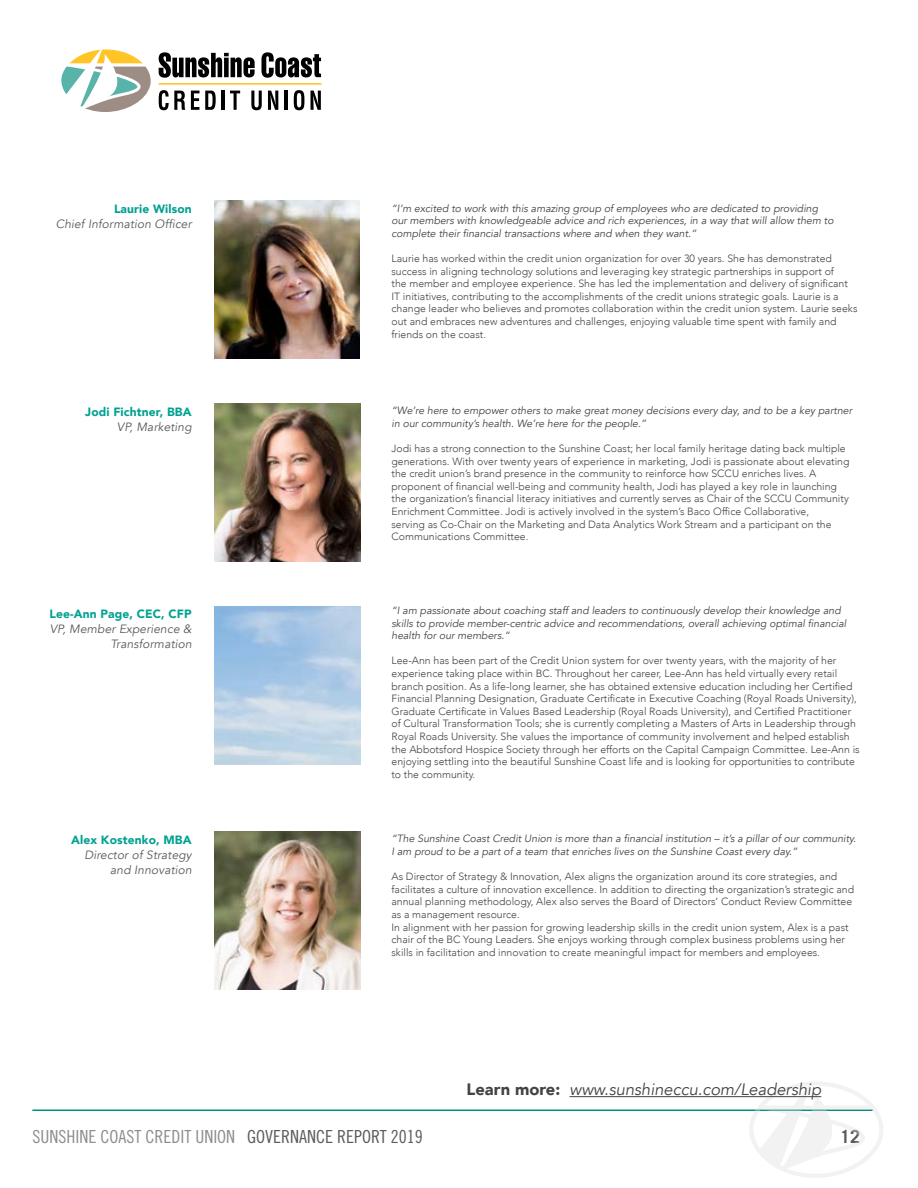
<style>
.page{position:relative;width:918px;height:1188px;background:#fff}
.page>*{position:absolute;margin:0;border:0;box-sizing:border-box;transform-origin:0 0}
.t1{font:18px "Trade Gothic LT Std Cn 18";color:#8b8e90}
.t2{font:700 18px "Trade Gothic LT Std";color:#58595b}
.t3{font:italic 16.5px "Avenir";color:#434345}
.t4{font:italic 12px/15px "Avenir";letter-spacing:.01em;color:#58595b;text-align:right}
.t5{font:900 12px "Avenir";letter-spacing:.01em;color:#00a191}
.t6{font:300 10.5px/12.6px "Avenir";color:#434345}
.t7{font:italic 10.5px/12.6px "Avenir";color:#434345}
.s1{font-weight:900;font-style:normal}
.s2{color:#5a5b5d}
</style>
<div class="page">
<hr style="left:32px;top:1109px;width:841px;height:2px;background:#00927e">
<svg style="left:743px;top:1082px;width:140px;height:96px"></svg>
<svg style="left:61px;top:49px;width:260px;height:63px"></svg>
<hr style="left:158px;top:83px;width:164px;height:2px;background:#ffc425">
<img style="left:214px;top:201px;width:145px;height:158px">
<img style="left:214px;top:404px;width:146px;height:157px">
<img style="left:214px;top:832px;width:146px;height:158px">
<hr style="left:569px;top:1096px;width:252px;height:1px;background:#434345">
<p class="t5" style="left:114px;top:199px;width:79px">Laurie Wilson</p>
<p class="t4" style="left:56px;top:217px;width:137px">Chief Information Officer</p>
<p class="t7" style="left:392px;top:202px;width:444px">“I’m excited to work with this amazing group of employees who are dedicated to providing our members with knowledgeable advice and rich experiences, in a way that will allow them to complete their financial transactions where and when they want.”</p>
<p class="t6" style="left:392px;top:252px;width:467px">Laurie has worked within the credit union organization for over 30 years. She has demonstrated success in aligning technology solutions and leveraging key strategic partnerships in support of<br>the member and employee experience. She has led the implementation and delivery of significant IT initiatives, contributing to the accomplishments of the credit unions strategic goals. Laurie is a change leader who believes and promotes collaboration within the credit union system. Laurie seeks out and embraces new adventures and challenges, enjoying valuable time spent with family and friends on the coast.</p>
<p class="t5" style="left:85px;top:401px;width:108px">Jodi Fichtner, BBA</p>
<p class="t4" style="left:117px;top:419px;width:76px">VP, Marketing</p>
<p class="t7" style="left:392px;top:405px;width:462px">“We’re here to empower others to make great money decisions every day, and to be a key partner in our community’s health. We’re here for the people.”</p>
<p class="t6" style="left:392px;top:442px;width:460px">Jodi has a strong connection to the Sunshine Coast; her local family heritage dating back multiple generations. With over twenty years of experience in marketing, Jodi is passionate about elevating the credit union’s brand presence in the community to reinforce how SCCU enriches lives. A proponent of financial well-being and community health, Jodi has played a key role in launching the organization’s financial literacy initiatives and currently serves as Chair of the SCCU Community Enrichment Committee. Jodi is actively involved in the system’s Baco Office Collaborative,<br>serving as Co-Chair on the Marketing and Data Analytics Work Stream and a participant on the Communications Committee.</p>
<p class="t5" style="left:50px;top:604px;width:144px">Lee-Ann Page, CEC, CFP</p>
<p class="t4" style="left:50px;top:622px;width:143px">VP, Member Experience &amp;<br>Transformation</p>
<p class="t7" style="left:392px;top:604px;width:456px">“I am passionate about coaching staff and leaders to continuously develop their knowledge and skills to provide member-centric advice and recommendations, overall achieving optimal financial health for our members.”</p>
<p class="t6" style="left:392px;top:654px;width:470px">Lee-Ann has been part of the Credit Union system for over twenty years, with the majority of her experience taking place within BC. Throughout her career, Lee-Ann has held virtually every retail branch position. As a life-long learner, she has obtained extensive education including her Certified Financial Planning Designation, Graduate Certificate in Executive Coaching (Royal Roads University), Graduate Certificate in Values Based Leadership (Royal Roads University), and Certified Practitioner of Cultural Transformation Tools; she is currently completing a Masters of Arts in Leadership through Royal Roads University. She values the importance of community involvement and helped establish the Abbotsford Hospice Society through her efforts on the Capital Campaign Committee. Lee-Ann is enjoying settling into the beautiful Sunshine Coast life and is looking for opportunities to contribute to the community.</p>
<p class="t5" style="left:71px;top:829px;width:122px">Alex Kostenko, MBA</p>
<p class="t4" style="left:84px;top:847px;width:109px">Director of Strategy and Innovation</p>
<p class="t7" style="left:392px;top:833px;width:466px">“The Sunshine Coast Credit Union is more than a financial institution – it’s a pillar of our community.<br>I am proud to be a part of a team that enriches lives on the Sunshine Coast every day.”</p>
<p class="t6" style="left:392px;top:870px;width:464px">As Director of Strategy &amp; Innovation, Alex aligns the organization around its core strategies, and facilitates a culture of innovation excellence. In addition to directing the organization’s strategic and annual planning methodology, Alex also serves the Board of Directors’ Conduct Review Committee as a management resource.<br>In alignment with her passion for growing leadership skills in the credit union system, Alex is a past chair of the BC Young Leaders. She enjoys working through complex business problems using her skills in facilitation and innovation to create meaningful impact for members and employees.</p>
<h2 class="t3" style="left:467px;top:1080px;width:356px"><span class="s1">Learn more:</span> www.sunshineccu.com/Leadership</h2>
<h1 class="t1" style="left:32px;top:1126px;width:392px">SUNSHINE COAST CREDIT UNION <span class="s2">GOVERNANCE REPORT 2019</span></h1>
<h1 class="t2" style="left:840px;top:1125px;width:22px">12</h1>
</div>
